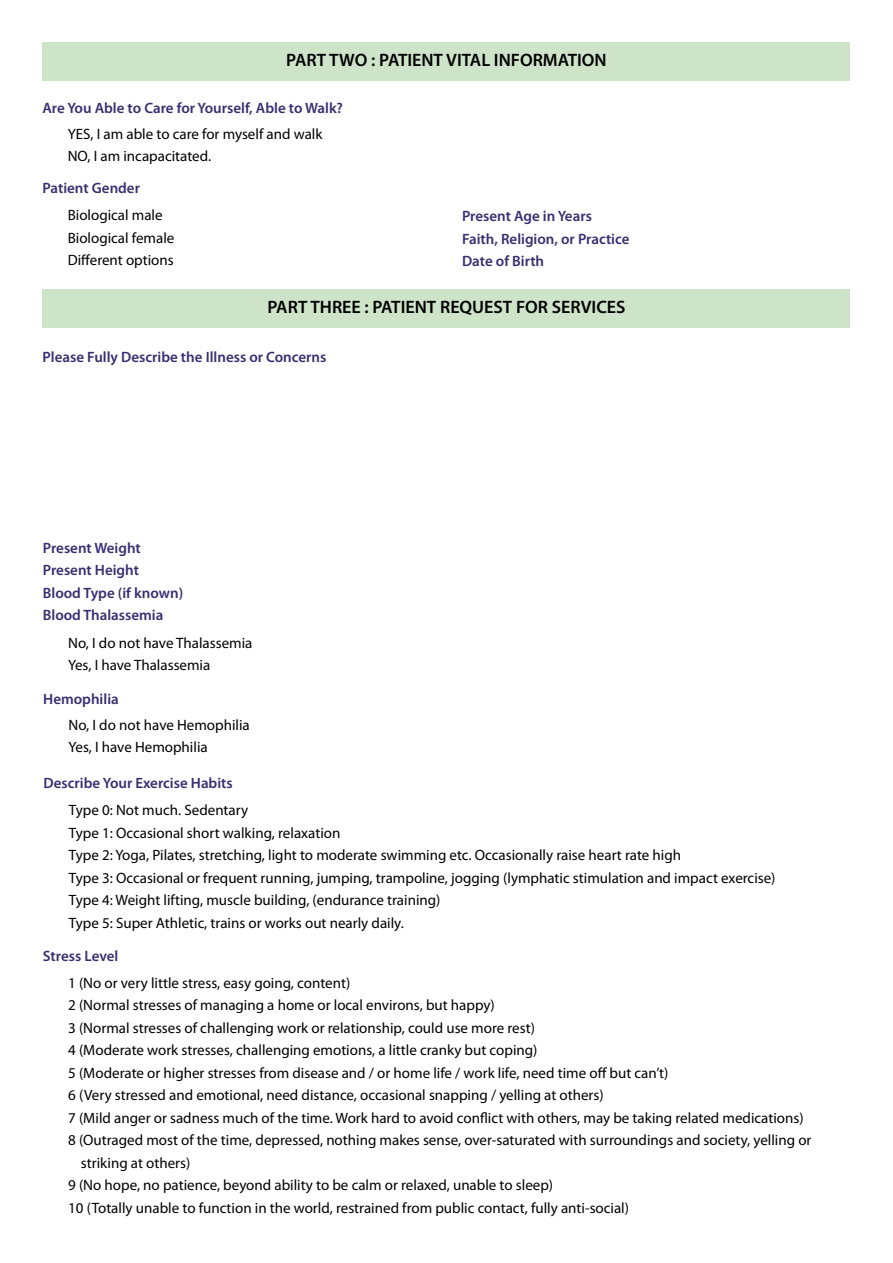
<style>
.page{position:relative;width:893px;height:1263px;background:#fff}
.page>*{position:absolute;margin:0;border:0;box-sizing:border-box;transform-origin:0 0}
.t1{font:600 18px "Myriad Pro";color:#000}
.t2{font:15px/22.5px "Myriad Pro";color:#000}
.t3{font:600 15px/22.5px "Myriad Pro";color:#392e71}
</style>
<div class="page">
<div style="left:43px;top:43px;width:807px;height:38px;background:#cde4c9"></div>
<div style="left:43px;top:290px;width:807px;height:38px;background:#cde4c9"></div>
<p class="t1" style="left:286px;top:48px;width:322px">PART TWO : PATIENT VITAL INFORMATION</p>
<p class="t3" style="left:43px;top:97px;width:302px">Are You Able to Care for Yourself, Able to Walk?</p>
<p class="t2" style="left:68px;top:122px;width:256px">YES, I am able to care for myself and walk<br>NO, I am incapacitated.</p>
<p class="t3" style="left:43px;top:177px;width:99px">Patient Gender</p>
<p class="t2" style="left:68px;top:204px;width:108px">Biological male<br>Biological female<br>Different options</p>
<p class="t3" style="left:462px;top:205px;width:169px">Present Age in Years<br>Faith, Religion, or Practice<br>Date of Birth</p>
<p class="t1" style="left:267px;top:295px;width:360px">PART THREE : PATIENT REQUEST FOR SERVICES</p>
<p class="t3" style="left:43px;top:345px;width:285px">Please Fully Describe the Illness or Concerns</p>
<p class="t3" style="left:43px;top:536px;width:142px">Present Weight<br>Present Height<br>Blood Type (if known)<br>Blood Thalassemia</p>
<p class="t2" style="left:68px;top:631px;width:186px">No, I do not have Thalassemia<br>Yes, I have Thalassemia</p>
<p class="t3" style="left:43px;top:687px;width:77px">Hemophilia</p>
<p class="t2" style="left:69px;top:713px;width:183px">No, I do not have Hemophilia<br>Yes, I have Hemophilia</p>
<p class="t3" style="left:44px;top:771px;width:191px">Describe Your Exercise Habits</p>
<p class="t2" style="left:69px;top:798px;width:708px">Type 0: Not much. Sedentary<br>Type 1: Occasional short walking, relaxation<br>Type 2: Yoga, Pilates, stretching, light to moderate swimming etc. Occasionally raise heart rate high<br>Type 3: Occasional or frequent running, jumping, trampoline, jogging (lymphatic stimulation and impact exercise)<br>Type 4: Weight lifting, muscle building, (endurance training)<br>Type 5: Super Athletic, trains or works out nearly daily.</p>
<p class="t3" style="left:43px;top:944px;width:77px">Stress Level</p>
<p class="t2" style="left:68px;top:971px;width:284px">1 (No or very little stress, easy going, content)</p>
<p class="t2" style="left:68px;top:994px;width:428px">2 (Normal stresses of managing a home or local environs, but happy)</p>
<p class="t2" style="left:68px;top:1016px;width:468px">3 (Normal stresses of challenging work or relationship, could use more rest)</p>
<p class="t2" style="left:68px;top:1039px;width:471px">4 (Moderate work stresses, challenging emotions, a little cranky but coping)</p>
<p class="t2" style="left:68px;top:1061px;width:602px">5 (Moderate or higher stresses from disease and / or home life / work life, need time off but can’t)</p>
<p class="t2" style="left:68px;top:1084px;width:537px">6 (Very stressed and emotional, need distance, occasional snapping / yelling at others)</p>
<p class="t2" style="left:68px;top:1106px;width:737px">7 (Mild anger or sadness much of the time. Work hard to avoid conflict with others, may be taking related medications)</p>
<p class="t2" style="left:68px;top:1129px;width:745px">8 (Outraged most of the time, depressed, nothing makes sense, over-saturated with surroundings and society, yelling or</p>
<p class="t2" style="left:81px;top:1151px;width:111px">striking at others)</p>
<p class="t2" style="left:68px;top:1174px;width:487px">9 (No hope, no patience, beyond ability to be calm or relaxed, unable to sleep)</p>
<p class="t2" style="left:68px;top:1196px;width:562px">10 (Totally unable to function in the world, restrained from public contact, fully anti-social)</p>
</div>
